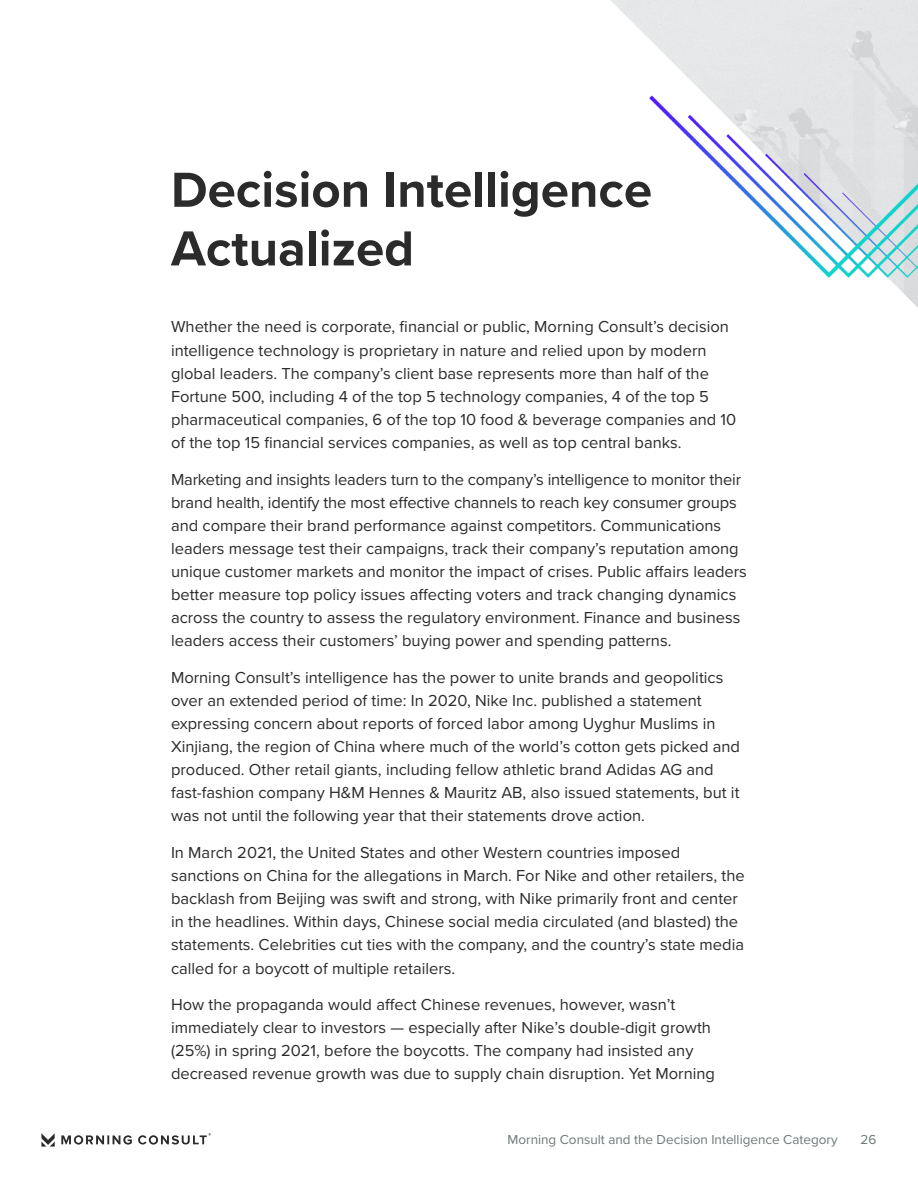
<style>
.page{position:relative;width:918px;height:1188px;background:#fff}
.page>*{position:absolute;margin:0;border:0;box-sizing:border-box;transform-origin:0 0}
.t1{font:700 51px/58.7px "Proxima Nova";color:#2b2b2b}
.t2{font:16.5px/23.1px "Proxima Nova";color:#2b2b2b}
.t3{font:13.5px "Proxima Nova";color:#6e7777}
</style>
<div class="page">
<svg style="left:41px;top:1133px;width:170px;height:14px"></svg>
<img style="left:610px;top:0;width:308px;height:308px">
<img style="left:610px;top:82px;width:308px;height:203px">
<h1 class="t1" style="left:171px;top:159px;width:483px">Decision Intelligence<br>Actualized</h1>
<p class="t2" style="left:171px;top:315px;width:567px">Whether the need is corporate, financial or public, Morning Consult’s decision intelligence technology is proprietary in nature and relied upon by modern global leaders. The company’s client base represents more than half of the Fortune 500, including 4 of the top 5 technology companies, 4 of the top 5 pharmaceutical companies, 6 of the top 10 food &amp; beverage companies and 10 of the top 15 financial services companies, as well as top central banks.</p>
<p class="t2" style="left:171px;top:467px;width:577px">Marketing and insights leaders turn to the company’s intelligence to monitor their brand health, identify the most effective channels to reach key consumer groups and compare their brand performance against competitors. Communications leaders message test their campaigns, track their company’s reputation among unique customer markets and monitor the impact of crises. Public affairs leaders better measure top policy issues affecting voters and track changing dynamics across the country to assess the regulatory environment. Finance and business leaders access their customers’ buying power and spending patterns.</p>
<p class="t2" style="left:171px;top:665px;width:571px">Morning Consult’s intelligence has the power to unite brands and geopolitics over an extended period of time: In 2020, Nike Inc. published a statement expressing concern about reports of forced labor among Uyghur Muslims in Xinjiang, the region of China where much of the world’s cotton gets picked and produced. Other retail giants, including fellow athletic brand Adidas AG and fast-fashion company H&amp;M Hennes &amp; Mauritz AB, also issued statements, but it was not until the following year that their statements drove action.</p>
<p class="t2" style="left:171px;top:840px;width:575px">In March 2021, the United States and other Western countries imposed sanctions on China for the allegations in March. For Nike and other retailers, the backlash from Beijing was swift and strong, with Nike primarily front and center in the headlines. Within days, Chinese social media circulated (and blasted) the statements. Celebrities cut ties with the company, and the country’s state media called for a boycott of multiple retailers.</p>
<p class="t2" style="left:171px;top:992px;width:546px">How the propaganda would affect Chinese revenues, however, wasn’t immediately clear to investors — especially after Nike’s double-digit growth (25%) in spring 2021, before the boycotts. The company had insisted any decreased revenue growth was due to supply chain disruption. Yet Morning</p>
<p class="t3" style="left:508px;top:1129px;width:332px">Morning Consult and the Decision Intelligence Category</p>
<p class="t3" style="left:861px;top:1129px;width:17px">26</p>
</div>
